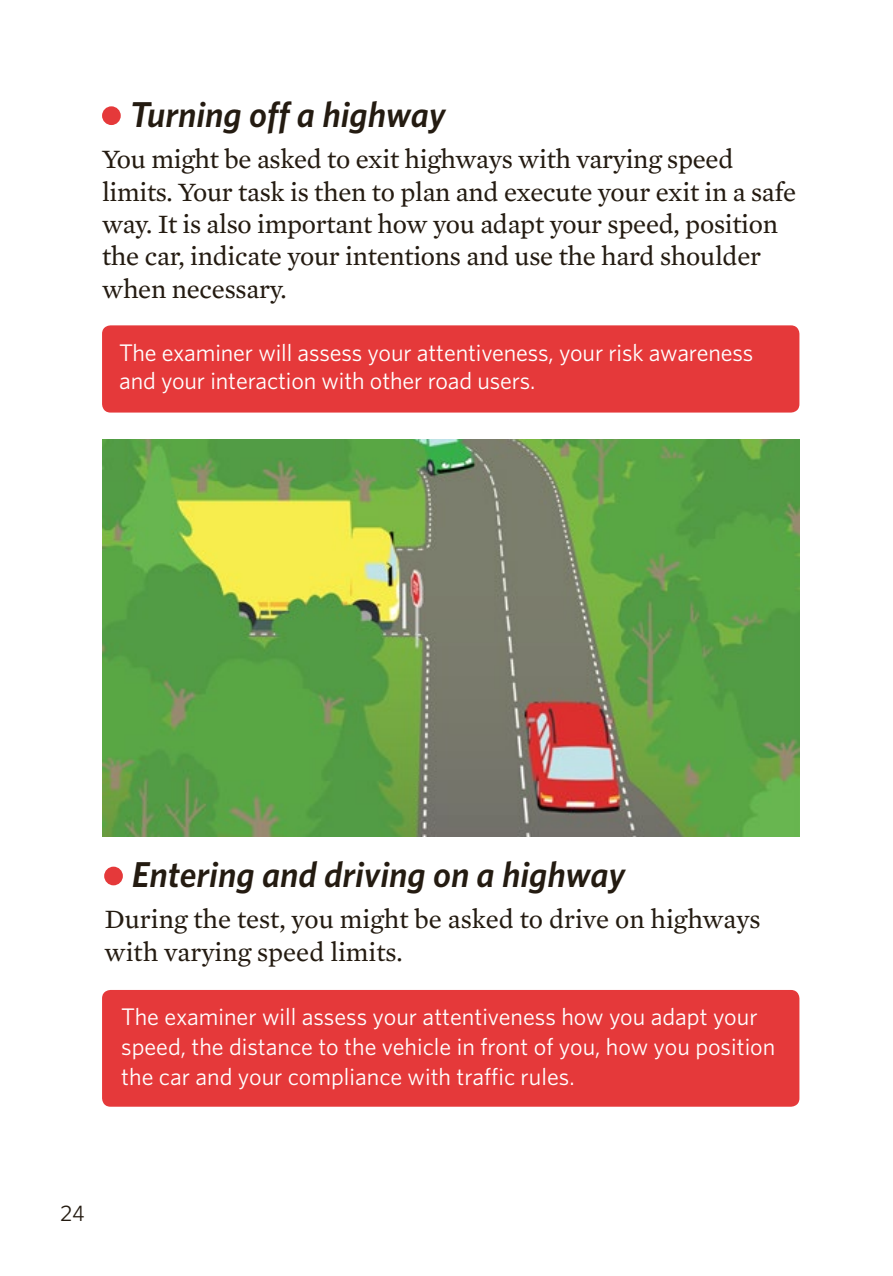
<style>
.page{position:relative;width:893px;height:1276px;background:#fff}
.page>*{position:absolute;margin:0;border:0;box-sizing:border-box;transform-origin:0 0}
.t1{font:italic 600 36px "Whitney";color:#241b11}
.t2{font:27px/32.4px "Mercury Text G2";letter-spacing:-.01em;color:#241b11}
.t3{font:24px/30px "Whitney";letter-spacing:-.005em;color:#fff}
.t4{font:22.5px "Whitney";color:#241b11}
</style>
<div class="page">
<div style="left:102px;top:990px;width:697px;height:116px;background:#e5393a;border-radius:9px"></div>
<div style="left:104px;top:866px;width:19px;height:19px;background:#e5393a;border-radius:50%"></div>
<div style="left:102px;top:325px;width:697px;height:87px;background:#e5393a;border-radius:9px"></div>
<img style="left:103px;top:439px;width:696px;height:397px">
<div style="left:102px;top:106px;width:19px;height:19px;background:#e5393a;border-radius:50%"></div>
<h1 class="t1" style="left:130px;top:91px;width:317px">Turning off a highway</h1>
<p class="t2" style="left:102px;top:141px;width:696px">You might be asked to exit highways with varying speed limits. Your task is then to plan and execute your exit in a safe way. It is also important how you adapt your speed, position the car, indicate your intentions and use the hard shoulder when necessary.</p>
<p class="t3" style="left:119px;top:337px;width:636px;line-height:28.8px">The examiner will assess your attentiveness, your risk awareness and your interaction with other road users.</p>
<h1 class="t1" style="left:132px;top:851px;width:495px">Entering and driving on a highway</h1>
<p class="t2" style="left:105px;top:902px;width:658px">During the test, you might be asked to drive on highways with varying speed limits.</p>
<p class="t3" style="left:121px;top:1001px;width:656px">The examiner will assess your attentiveness how you adapt your speed, the distance to the vehicle in front of you, how you position the car and your compliance with traffic rules.</p>
<p class="t4" style="left:60px;top:1198px;width:26px">24</p>
</div>
